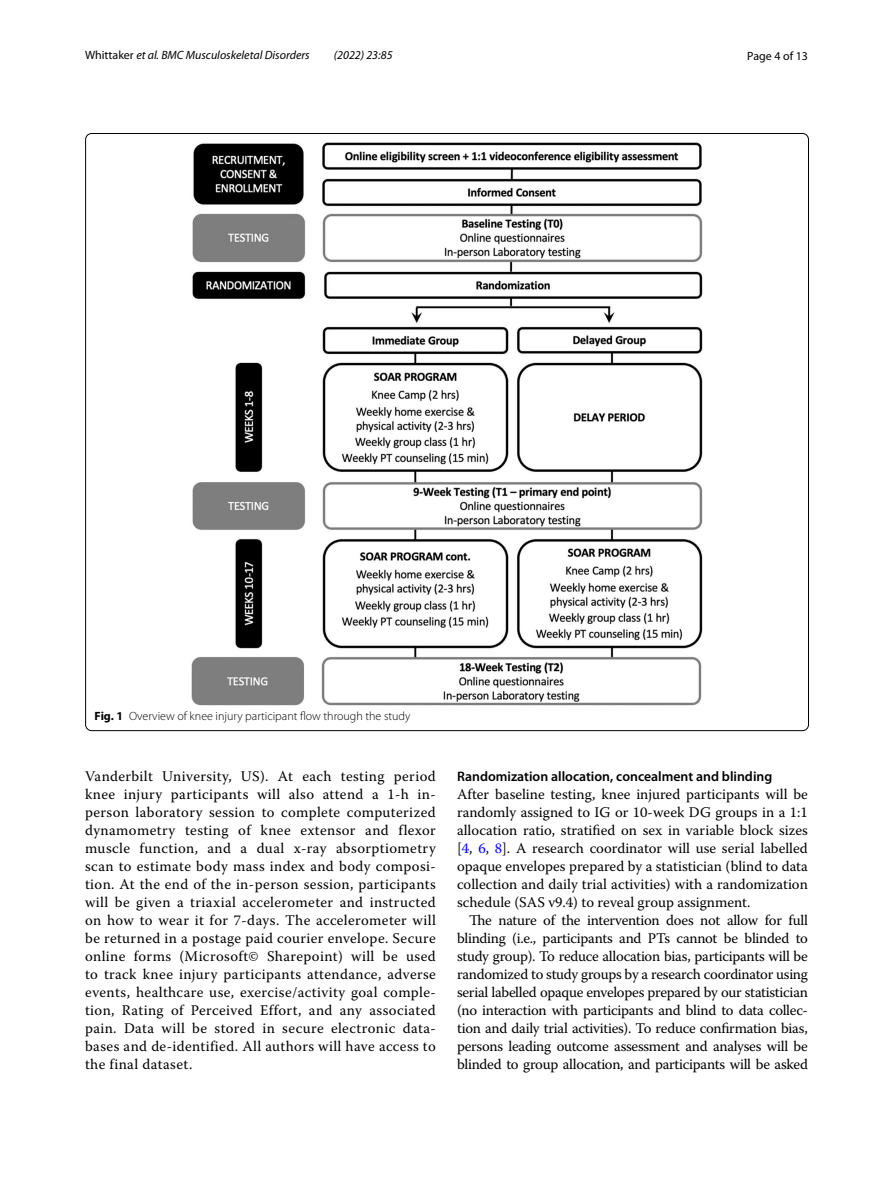
<style>
.page{position:relative;width:893px;height:1187px;background:#fff}
.page>*{position:absolute;margin:0;border:0;box-sizing:border-box;transform-origin:0 0}
.t1{font:14.7px/18px "Warnock Pro";color:#000;text-align:justify}
.t2{font:600 13.8px "Myriad Pro";color:#000}
.t3{font:300 12px "Myriad Pro";color:#000}
.t4{font:italic 12px "Myriad Pro";color:#000}
.t5{font:12px "Myriad Pro";color:#000}
.s1{font-style:normal}
.s2{font-weight:700}
.s3{color:#00f}
</style>
<div class="page">
<img style="left:192px;top:142px;width:510px;height:563px">
<p class="t4" style="left:85px;top:48px;width:226px"><span class="s1">Whittaker</span> et al. BMC Musculoskeletal Disorders</p>
<p class="t4" style="left:334px;top:48px;width:60px">(2022) 23:85</p>
<p class="t5" style="left:747px;top:48px;width:62px">Page 4 of 13</p>
<p class="t3" style="left:95px;top:709px;width:317px"><span class="s2">Fig. 1</span> Overview of knee injury participant flow through the study</p>
<p class="t1" style="left:85px;top:766px;width:352px">Vanderbilt University, US). At each testing period knee injury participants will also attend a 1-h in&shy;person laboratory session to complete computerized dynamometry testing of knee extensor and flexor muscle function, and a dual x-ray absorptiometry scan to estimate body mass index and body composi&shy;tion. At the end of the in-person session, participants will be given a triaxial accelerometer and instructed on how to wear it for 7-days. The accelerometer will be returned in a postage paid courier envelope. Secure online forms (Microsoft© Sharepoint) will be used to track knee injury participants attendance, adverse events, healthcare use, exercise/activity goal comple&shy;tion, Rating of Perceived Effort, and any associated pain. Data will be stored in secure electronic data&shy;bases and de-identified. All authors will have access to the final dataset.</p>
<p class="t2" style="left:457px;top:767px;width:317px">Randomization allocation, concealment and blinding</p>
<p class="t1" style="left:457px;top:784px;width:352px">After baseline testing, knee injured participants will be randomly assigned to IG or 10-week DG groups in a 1:1 allocation ratio, stratified on sex in variable block sizes [<span class="s3">4</span>, <span class="s3">6</span>, <span class="s3">8</span>]. A research coordinator will use serial labelled opaque envelopes prepared by a statistician (blind to data collection and daily trial activities) with a randomization schedule (SAS v9.4) to reveal group assignment.</p>
<p class="t1" style="left:457px;top:910px;width:352px;text-indent:12px">The nature of the intervention does not allow for full blinding (i.e., participants and PTs cannot be blinded to study group). To reduce allocation bias, participants will be randomized to study groups by a research coordinator using serial labelled opaque envelopes prepared by our statistician (no interaction with participants and blind to data collec&shy;tion and daily trial activities). To reduce confirmation bias, persons leading outcome assessment and analyses will be blinded to group allocation, and participants will be asked</p>
</div>
